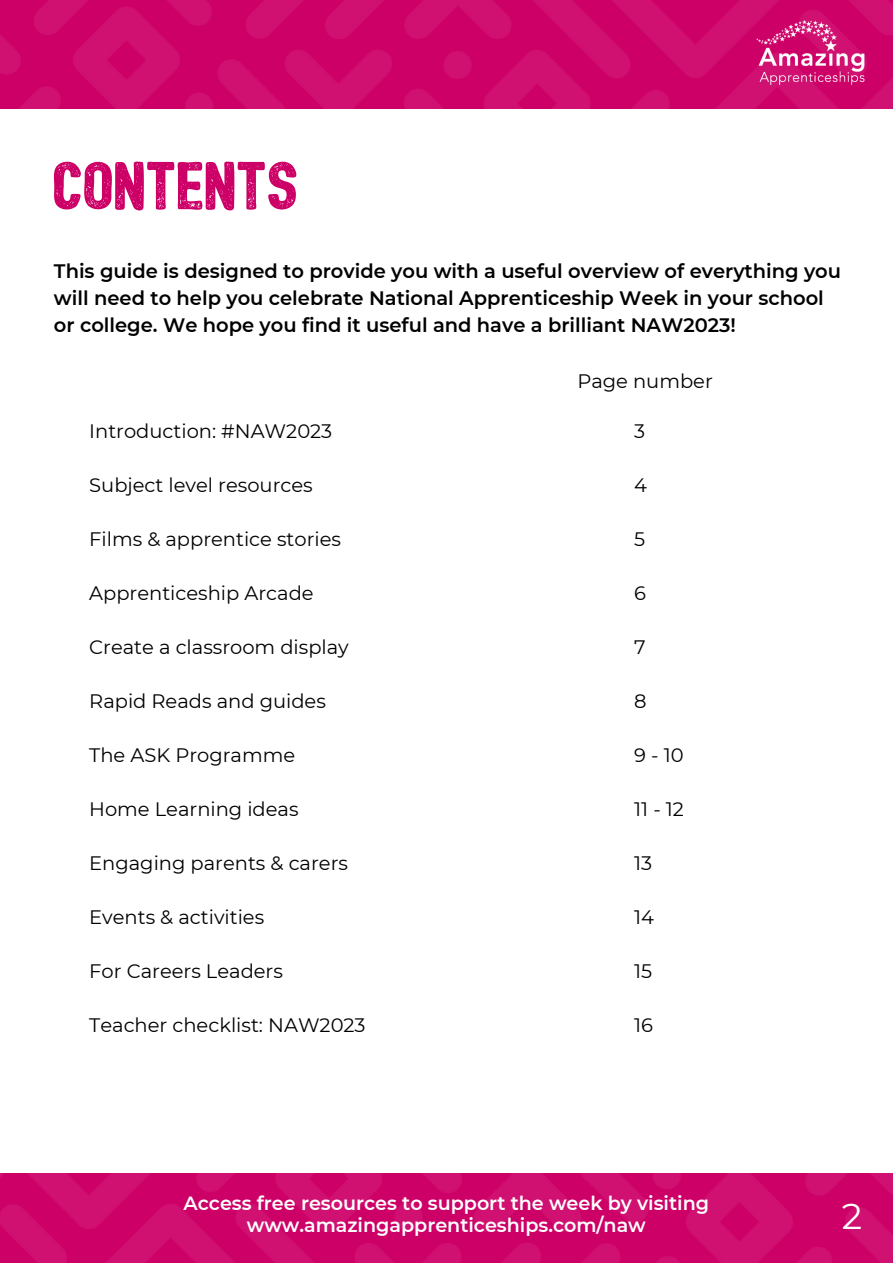
<style>
.page{position:relative;width:893px;height:1264px;background:#fff}
.page>*{position:absolute;margin:0;border:0;box-sizing:border-box;transform-origin:0 0}
.t1{font:64.5px "Bushcraft textured";color:#cd0067}
.t2{font:36px "Montserrat";color:#fff}
.t3{font:19.5px "Montserrat";color:#000}
.t4{font:600 19.5px/27px "Montserrat";color:#000}
.t5{font:600 19.05px/22.5px "Montserrat";color:#fff;text-align:center}
</style>
<div class="page">
<div style="left:0;top:0;width:892px;height:108px;background:linear-gradient(to right,#ce066b,#ce076b)"></div>
<img style="left:747px;top:5px;width:126px;height:95px">
<img style="left:0;top:1173px;width:892px;height:89px">
<h1 class="t1" style="left:54px;top:161px;width:247px">CONTENTS</h1>
<p class="t4" style="left:54px;top:257px;width:788px">This guide is designed to provide you with a useful overview of everything you will need to help you celebrate National Apprenticeship Week in your school or college. We hope you find it useful and have a brilliant NAW2023!</p>
<p class="t3" style="left:89px;top:419px;width:244px">Introduction: #NAW2023</p>
<p class="t3" style="left:89px;top:473px;width:225px">Subject level resources</p>
<p class="t3" style="left:89px;top:527px;width:253px">Films &amp; apprentice stories</p>
<p class="t3" style="left:89px;top:581px;width:226px">Apprenticeship Arcade</p>
<p class="t3" style="left:89px;top:635px;width:261px">Create a classroom display</p>
<p class="t3" style="left:89px;top:688px;width:238px">Rapid Reads and guides</p>
<p class="t3" style="left:89px;top:742px;width:207px">The ASK Programme</p>
<p class="t3" style="left:89px;top:796px;width:211px">Home Learning ideas</p>
<p class="t3" style="left:89px;top:850px;width:260px">Engaging parents &amp; carers</p>
<p class="t3" style="left:89px;top:904px;width:176px">Events &amp; activities</p>
<p class="t3" style="left:89px;top:958px;width:195px">For Careers Leaders</p>
<p class="t3" style="left:89px;top:1012px;width:278px">Teacher checklist: NAW2023</p>
<p class="t3" style="left:577px;top:369px;width:137px">Page number</p>
<p class="t3" style="left:634px;top:419px;width:12px">3</p>
<p class="t3" style="left:634px;top:473px;width:14px">4</p>
<p class="t3" style="left:634px;top:527px;width:13px">5</p>
<p class="t3" style="left:634px;top:581px;width:13px">6</p>
<p class="t3" style="left:634px;top:635px;width:13px">7</p>
<p class="t3" style="left:634px;top:688px;width:14px">8</p>
<p class="t3" style="left:634px;top:742px;width:51px">9-10</p>
<p class="t3" style="left:634px;top:796px;width:51px">11 - 12</p>
<p class="t3" style="left:634px;top:850px;width:20px">13</p>
<p class="t3" style="left:634px;top:904px;width:21px">14</p>
<p class="t3" style="left:634px;top:958px;width:20px">15</p>
<p class="t3" style="left:634px;top:1012px;width:20px">16</p>
<p class="t5" style="left:183px;top:1191px;width:527px">Access free resources to support the week by visiting www.amazingapprenticeships.com/naw</p>
<h2 class="t2" style="left:841px;top:1193px;width:22px">2</h2>
</div>
